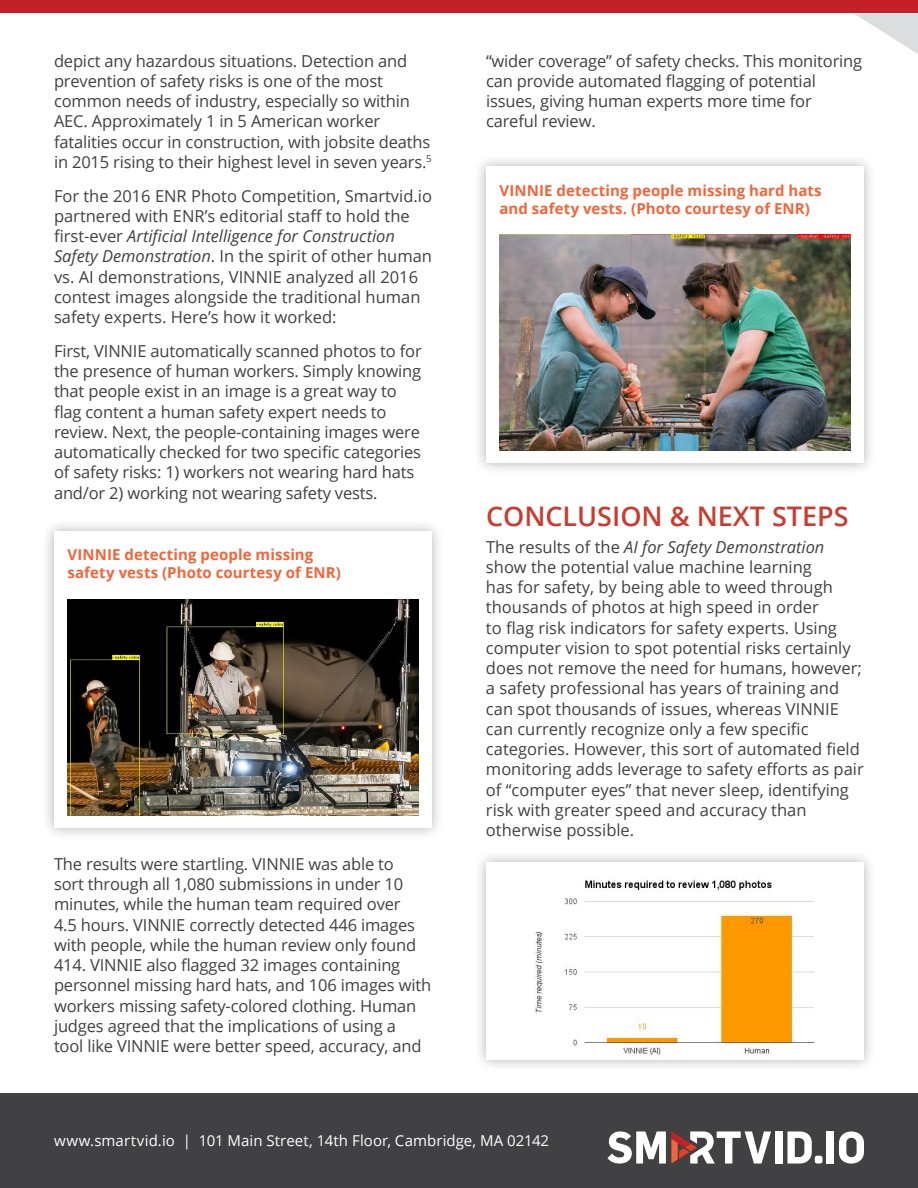
<style>
.page{position:relative;width:918px;height:1188px;background:#fff}
.page>*{position:absolute;margin:0;border:0;box-sizing:border-box;transform-origin:0 0}
.t1{font:600 27px "Open Sans";color:#c83d31}
.t2{font:16.5px/20.2px "Open Sans";letter-spacing:-.01em;color:#414042}
.t3{font:700 15px/18px "Open Sans";letter-spacing:.005em;color:#f26539}
.t4{font:15px "Open Sans";letter-spacing:.005em;color:#fff}
.s1{font-style:italic}
</style>
<div class="page">
<svg style="left:855px;top:14px;width:63px;height:40px"></svg>
<div style="left:0;top:0;width:918px;height:14px;background:#c42127"></div>
<div style="left:0;top:1094px;width:918px;height:94px;background:#414042"></div>
<div style="left:815px;top:1156px;width:7px;height:8px;background:#fff;border-radius:2px"></div>
<svg style="left:787px;top:1131px;width:25px;height:33px"></svg>
<div style="left:827px;top:1131px;width:7px;height:33px;background:#fff"></div>
<svg style="left:839px;top:1131px;width:25px;height:33px"></svg>
<div style="left:775px;top:1131px;width:7px;height:33px;background:#fff"></div>
<svg style="left:608px;top:1131px;width:163px;height:33px"></svg>
<div style="left:42px;top:519px;width:402px;height:321px;background:#000;opacity:.3"></div>
<div style="left:54px;top:531px;width:378px;height:297px;background:#fff"></div>
<img style="left:68px;top:599px;width:350px;height:216px">
<div style="left:474px;top:154px;width:402px;height:322px;background:#000;opacity:.3"></div>
<div style="left:486px;top:166px;width:378px;height:297px;background:#fff"></div>
<img style="left:500px;top:235px;width:350px;height:216px">
<div style="left:474px;top:849px;width:402px;height:223px;background:#000;opacity:.3"></div>
<div style="left:486px;top:862px;width:378px;height:197px;background:#fff"></div>
<img style="left:534px;top:879px;width:281px;height:176px">
<p class="t2" style="left:54px;top:50px;width:379px">depict any hazardous situations. Detection and prevention of safety risks is one of the most common needs of industry, especially so within AEC. Approximately 1 in 5 American worker fatalities occur in construction, with jobsite deaths in 2015 rising to their highest level in seven years.<sup>5</sup></p>
<p class="t2" style="left:54px;top:185px;width:380px">For the 2016 ENR Photo Competition, Smartvid.io partnered with ENR’s editorial staff to hold the first-ever <span class="s1">Artificial Intelligence for Construction Safety Demonstration</span>. In the spirit of other human vs. AI demonstrations, VINNIE analyzed all 2016 contest images alongside the traditional human safety experts. Here’s how it worked:</p>
<p class="t2" style="left:54px;top:340px;width:369px">First, VINNIE automatically scanned photos to for the presence of human workers. Simply knowing that people exist in an image is a great way to flag content a human safety expert needs to review. Next, the people-containing images were automatically checked for two specific categories of safety risks: 1) workers not wearing hard hats and/or 2) working not wearing safety vests.</p>
<p class="t3" style="left:68px;top:546px;width:275px">VINNIE detecting people missing safety vests (Photo courtesy of ENR)</p>
<p class="t2" style="left:54px;top:853px;width:379px">The results were startling. VINNIE was able to<br>sort through all 1,080 submissions in under 10 minutes, while the human team required over<br>4.5 hours. VINNIE correctly detected 446 images with people, while the human review only found 414. VINNIE also flagged 32 images containing personnel missing hard hats, and 106 images with workers missing safety-colored clothing. Human judges agreed that the implications of using a<br>tool like VINNIE were better speed, accuracy, and</p>
<p class="t2" style="left:486px;top:50px;width:378px">“wider coverage” of safety checks. This monitoring can provide automated flagging of potential issues, giving human experts more time for careful review.</p>
<p class="t3" style="left:500px;top:181px;width:324px">VINNIE detecting people missing hard hats and safety vests. (Photo courtesy of ENR)</p>
<h1 class="t1" style="left:486px;top:497px;width:364px">CONCLUSION &amp; NEXT STEPS</h1>
<p class="t2" style="left:486px;top:536px;width:379px">The results of the <span class="s1">AI for Safety Demonstration </span>show the potential value machine learning<br>has for safety, by being able to weed through thousands of photos at high speed in order<br>to flag risk indicators for safety experts. Using computer vision to spot potential risks certainly does not remove the need for humans, however; a safety professional has years of training and can spot thousands of issues, whereas VINNIE can currently recognize only a few specific categories. However, this sort of automated field monitoring adds leverage to safety efforts as pair of “computer eyes” that never sleep, identifying risk with greater speed and accuracy than otherwise possible.</p>
<p class="t4" style="left:54px;top:1131px;width:497px">www.smartvid.io | 101 Main Street, 14th Floor, Cambridge, MA 02142</p>
</div>
